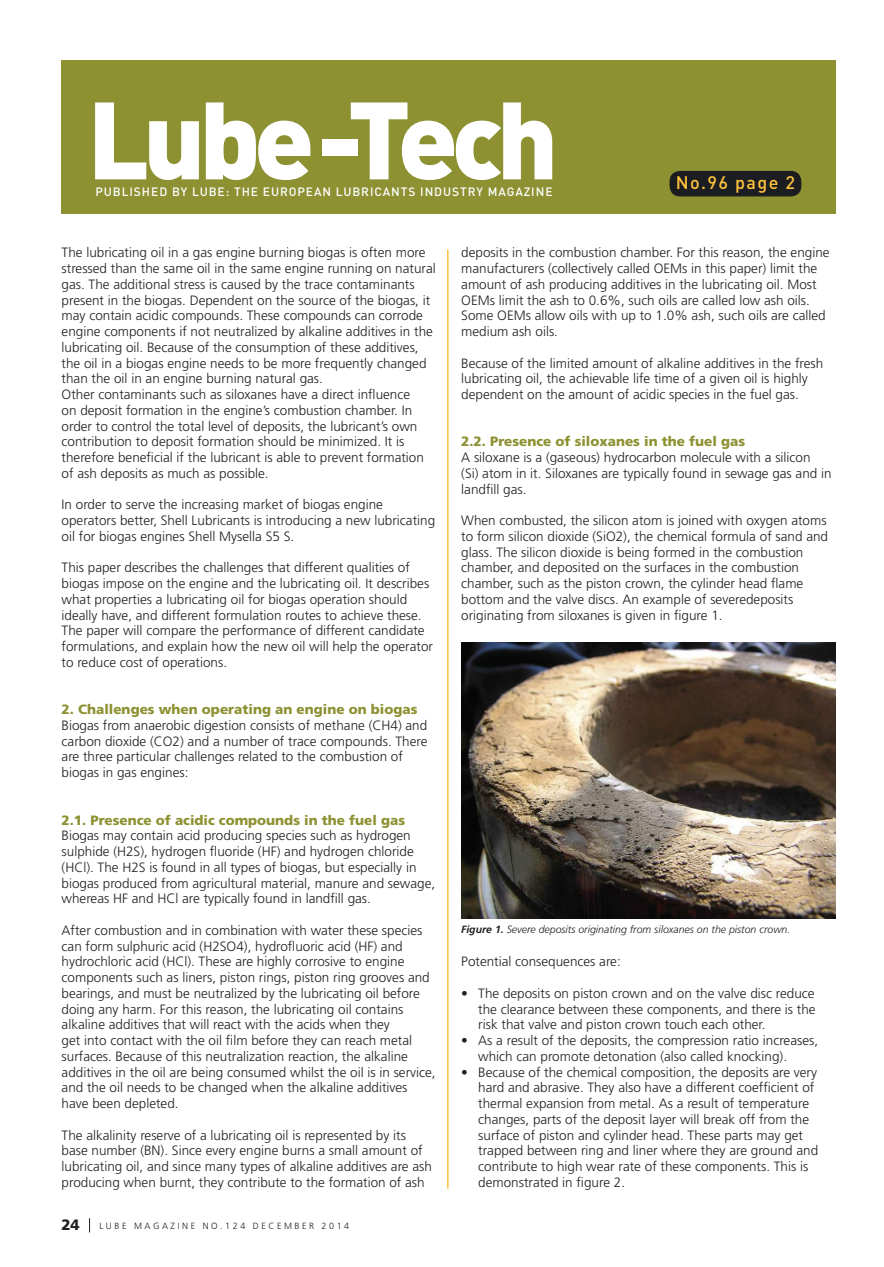
<style>
.page{position:relative;width:884px;height:1267px;background:#fff}
.page>*{position:absolute;margin:0;border:0;box-sizing:border-box;transform-origin:0 0}
.t1{font:900 108px "DIN";letter-spacing:-.06em;color:#fff}
.t2{font:500 18px "DIN";letter-spacing:.075em;color:#fec23d}
.t3{font:900 15px "Frutiger";color:#231f20}
.t4{font:300 13.5px/15.8px "Frutiger";color:#231f20}
.t5{font:900 13.5px "Frutiger";color:#8d9132}
.t6{font:500 12px "DIN";letter-spacing:.075em;color:#fff}
.t7{font:italic 300 10.5px "Frutiger";color:#231f20}
.t8{font:300 9px "Frutiger";letter-spacing:.28em;color:#231f20}
.s1{font-weight:700}
</style>
<div class="page">
<svg style="left:89px;top:1218px;width:1px;height:14px"></svg>
<div style="left:61px;top:60px;width:774px;height:153px;background:#8d9132"></div>
<div style="left:669px;top:171px;width:132px;height:25px;background:#1c1d20;border-radius:10px"></div>
<img style="left:461px;top:642px;width:374px;height:276px">
<hr style="left:447px;top:249px;width:1px;height:939px;background:#fec23d">
<p class="t1" style="left:87px;top:68px;width:472px">Lube-Tech</p>
<p class="t6" style="left:95px;top:184px;width:459px">PUBLISHED BY LUBE: THE EUROPEAN LUBRICANTS INDUSTRY MAGAZINE</p>
<p class="t2" style="left:676px;top:171px;width:121px">No.96 page 2</p>
<p class="t4" style="left:62px;top:245px;width:376px">The lubricating oil in a gas engine burning biogas is often more stressed than the same oil in the same engine running on natural gas. The additional stress is caused by the trace contaminants present in the biogas. Dependent on the source of the biogas, it may contain acidic compounds. These compounds can corrode engine components if not neutralized by alkaline additives in the lubricating oil. Because of the consumption of these additives, the oil in a biogas engine needs to be more frequently changed than the oil in an engine burning natural gas.</p>
<p class="t4" style="left:62px;top:386px;width:364px">Other contaminants such as siloxanes have a direct influence on deposit formation in the engine’s combustion chamber. In order to control the total level of deposits, the lubricant’s own contribution to deposit formation should be minimized. It is therefore beneficial if the lubricant is able to prevent formation of ash deposits as much as possible.</p>
<p class="t4" style="left:62px;top:497px;width:375px">In order to serve the increasing market of biogas engine operators better, Shell Lubricants is introducing a new lubricating oil for biogas engines Shell Mysella S5 S.</p>
<p class="t4" style="left:62px;top:560px;width:373px">This paper describes the challenges that different qualities of biogas impose on the engine and the lubricating oil. It describes what properties a lubricating oil for biogas operation should ideally have, and different formulation routes to achieve these.<br>The paper will compare the performance of different candidate formulations, and explain how the new oil will help the operator to reduce cost of operations.</p>
<p class="t5" style="left:62px;top:701px;width:357px">2. Challenges when operating an engine on biogas</p>
<p class="t4" style="left:62px;top:717px;width:367px">Biogas from anaerobic digestion consists of methane (CH4) and carbon dioxide (CO2) and a number of trace compounds. There are three particular challenges related to the combustion of biogas in gas engines:</p>
<p class="t5" style="left:62px;top:811px;width:345px">2.1. Presence of acidic compounds in the fuel gas</p>
<p class="t4" style="left:62px;top:827px;width:375px">Biogas may contain acid producing species such as hydrogen sulphide (H2S), hydrogen fluoride (HF) and hydrogen chloride (HCl). The H2S is found in all types of biogas, but especially in biogas produced from agricultural material, manure and sewage, whereas HF and HCl are typically found in landfill gas.</p>
<p class="t4" style="left:62px;top:922px;width:376px">After combustion and in combination with water these species can form sulphuric acid (H2SO4), hydrofluoric acid (HF) and hydrochloric acid (HCl). These are highly corrosive to engine components such as liners, piston rings, piston ring grooves and bearings, and must be neutralized by the lubricating oil before doing any harm. For this reason, the lubricating oil contains alkaline additives that will react with the acids when they<br>get into contact with the oil film before they can reach metal surfaces. Because of this neutralization reaction, the alkaline additives in the oil are being consumed whilst the oil is in service, and the oil needs to be changed when the alkaline additives have been depleted.</p>
<p class="t4" style="left:62px;top:1127px;width:372px">The alkalinity reserve of a lubricating oil is represented by its base number (BN). Since every engine burns a small amount of lubricating oil, and since many types of alkaline additives are ash producing when burnt, they contribute to the formation of ash</p>
<p class="t3" style="left:61px;top:1215px;width:20px">24</p>
<p class="t8" style="left:99px;top:1221px;width:251px">LUBE MAGAZINE NO.124 DECEMBER 2014</p>
<p class="t4" style="left:461px;top:245px;width:370px">deposits in the combustion chamber. For this reason, the engine manufacturers (collectively called OEMs in this paper) limit the amount of ash producing additives in the lubricating oil. Most OEMs limit the ash to 0.6%, such oils are called low ash oils.<br>Some OEMs allow oils with up to 1.0% ash, such oils are called medium ash oils.</p>
<p class="t4" style="left:461px;top:355px;width:364px">Because of the limited amount of alkaline additives in the fresh lubricating oil, the achievable life time of a given oil is highly dependent on the amount of acidic species in the fuel gas.</p>
<p class="t5" style="left:461px;top:433px;width:285px">2.2. Presence of siloxanes in the fuel gas</p>
<p class="t4" style="left:461px;top:449px;width:372px">A siloxane is a (gaseous) hydrocarbon molecule with a silicon<br>(Si) atom in it. Siloxanes are typically found in sewage gas and in landfill gas.</p>
<p class="t4" style="left:461px;top:512px;width:368px">When combusted, the silicon atom is joined with oxygen atoms to form silicon dioxide (SiO2), the chemical formula of sand and glass. The silicon dioxide is being formed in the combustion chamber, and deposited on the surfaces in the combustion chamber, such as the piston crown, the cylinder head flame bottom and the valve discs. An example of severedeposits originating from siloxanes is given in figure 1.</p>
<p class="t7" style="left:461px;top:923px;width:331px"><span class="s1">Figure 1.</span> Severe deposits originating from siloxanes on the piston crown.</p>
<p class="t4" style="left:461px;top:953px;width:161px">Potential consequences are:</p>
<p class="t4" style="left:478px;top:985px;width:339px;text-align:justify;text-indent:-17px">• The deposits on piston crown and on the valve disc reduce the clearance between these components, and there is the risk that valve and piston crown touch each other.</p>
<p class="t4" style="left:478px;top:1032px;width:341px;text-indent:-17px">• As a result of the deposits, the compression ratio increases, which can promote detonation (also called knocking).</p>
<p class="t4" style="left:478px;top:1064px;width:341px;text-indent:-17px">• Because of the chemical composition, the deposits are very hard and abrasive. They also have a different coefficient of thermal expansion from metal. As a result of temperature changes, parts of the deposit layer will break off from the surface of piston and cylinder head. These parts may get trapped between ring and liner where they are ground and contribute to high wear rate of these components. This is demonstrated in figure 2.</p>
</div>
